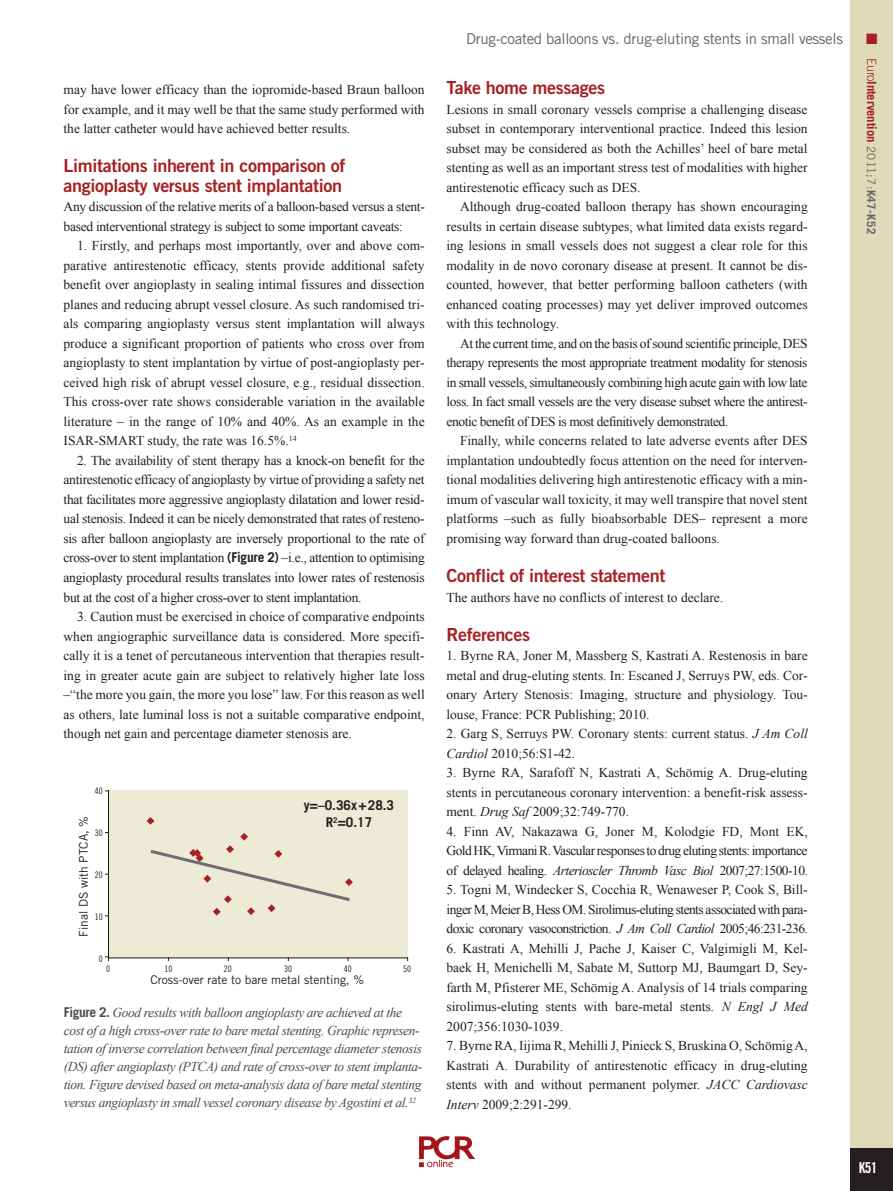
<style>
.page{position:relative;width:893px;height:1191px;background:#fff}
.page>*{position:absolute;margin:0;border:0;box-sizing:border-box;transform-origin:0 0}
.t1{font:18px/19.5px "Trade Gothic LT Std Bd 2";letter-spacing:-.02em;color:#a72023}
.t2{font:15px "Trade Gothic LT Std";letter-spacing:-.02em;color:#636366}
.t3{font:15px "Trade Gothic LT Std Bd Cn 20";color:#fff}
.t4{font:15px "Zapf Dingbats ITC";color:#a72023}
.t5{font:13.5px/19.5px "Times New Roman";color:#231f20;text-align:justify}
.t6{font:italic 13.5px/18px "Times New Roman";letter-spacing:-.03em;color:#4b4c4d}
.t7{font:13.5px/19.5px "Times New Roman";letter-spacing:-.02em;color:#231f20}
.t8{font:700 13.5px/17.5px "Trade Gothic LT Std";color:#231f20;text-align:center}
.t9{font:700 12.75px "Trade Gothic LT Std";letter-spacing:-.01em;color:#a72023}
.t10{font:12px "Trade Gothic LT Std";color:#231f20}
.t11{font:9px "Trade Gothic LT Std Cn 18";color:#231f20}
.s1{font-family:"Trade Gothic LT Std";font-weight:700}
.s2{font-family:"Trade Gothic LT Std";font-weight:700;font-style:normal}
.s3{font-weight:300}
.s4{font-weight:400;font-size:11.7px;color:#636366}
.s5{font-size:11.7px;color:#636366}
.s6{font-style:italic}
</style>
<div class="page">
<img style="left:419px;top:1136px;width:56px;height:32px">
<div style="left:850px;top:0;width:43px;height:1191px;background:#dedaba"></div>
<div style="left:850px;top:1148px;width:43px;height:43px;background:#231f20"></div>
<div style="left:107px;top:916px;width:302px;height:43px;background:#edebd5"></div>
<div style="left:105px;top:790px;width:303px;height:126px;background:#edebd5"></div>
<svg style="left:105px;top:956px;width:4px;height:5px"></svg>
<p class="t5" style="left:64px;top:81px;width:363px">may have lower efficacy than the iopromide-based Braun balloon for example, and it may well be that the same study performed with the latter catheter would have achieved better results.</p>
<h1 class="t1" style="left:64px;top:158px;width:284px">Limitations inherent in comparison of angioplasty versus stent implantation</h1>
<p class="t7" style="left:64px;top:198px;width:363px">Any discussion of the relative merits of a balloon-based versus a stent&shy;based interventional strategy is subject to some important caveats:</p>
<p class="t5" style="left:64px;top:237px;width:363px;text-indent:14px">1. Firstly, and perhaps most importantly, over and above com&shy;parative antirestenotic efficacy, stents provide additional safety benefit over angioplasty in sealing intimal fissures and dissection planes and reducing abrupt vessel closure. As such randomised tri&shy;als comparing angioplasty versus stent implantation will always produce a significant proportion of patients who cross over from angioplasty to stent implantation by virtue of post-angioplasty per&shy;ceived high risk of abrupt vessel closure, e.g., residual dissection.<br>This cross-over rate shows considerable variation in the available literature – in the range of 10% and 40%. As an example in the ISAR-SMART study, the rate was 16.5%.<sup>14</sup></p>
<p class="t5" style="left:64px;top:452px;width:363px;text-indent:14px">2. The availability of stent therapy has a knock-on benefit for the antirestenotic efficacy of angioplasty by virtue of providing a safety net that facilitates more aggressive angioplasty dilatation and lower resid&shy;ual stenosis. Indeed it can be nicely demonstrated that rates of resteno&shy;sis after balloon angioplasty are inversely proportional to the rate of cross-over to stent implantation <span class="s1">(Figure 2)</span> –i.e., attention to optimising angioplasty procedural results translates into lower rates of restenosis but at the cost of a higher cross-over to stent implantation.</p>
<p class="t5" style="left:64px;top:608px;width:363px;text-indent:14px">3. Caution must be exercised in choice of comparative endpoints when angiographic surveillance data is considered. More specifi&shy;cally it is a tenet of percutaneous intervention that therapies result&shy;ing in greater acute gain are subject to relatively higher late loss –“the more you gain, the more you lose” law. For this reason as well as others, late luminal loss is not a suitable comparative endpoint, though net gain and percentage diameter stenosis are.</p>
<p class="t11" style="left:95px;top:786px;width:9px">40</p>
<p class="t11" style="left:95px;top:828px;width:9px">30</p>
<p class="t11" style="left:95px;top:870px;width:9px">20</p>
<p class="t11" style="left:95px;top:911px;width:9px">10</p>
<p class="t11" style="left:99px;top:953px;width:5px">0</p>
<p class="t10" style="left:79px;top:937px;width:122px;rotate:-90deg">Final DS with PTCA, %</p>
<p class="t8" style="left:304px;top:797px;width:92px">y=–0.36x+28.3<br>R<sup>2</sup>=0.17</p>
<p class="t11" style="left:106px;top:963px;width:5px">0</p>
<p class="t11" style="left:164px;top:963px;width:9px">10</p>
<p class="t11" style="left:224px;top:963px;width:9px">20</p>
<p class="t11" style="left:284px;top:963px;width:9px">30</p>
<p class="t11" style="left:344px;top:963px;width:9px">40</p>
<p class="t11" style="left:403px;top:963px;width:9px">50</p>
<p class="t10" style="left:150px;top:975px;width:215px">Cross-over rate to bare metal stenting, %</p>
<p class="t6" style="left:64px;top:1005px;width:360px"><span class="s2">Figure 2.</span> Good results with balloon angioplasty are achieved at the cost of a high cross-over rate to bare metal stenting. Graphic represen&shy;tation of inverse correlation between final percentage diameter stenosis (DS) after angioplasty (PTCA) and rate of cross-over to stent implanta&shy;tion. Figure devised based on meta-analysis data of bare metal stenting versus angioplasty in small vessel coronary disease by Agostini et al.<sup>32</sup></p>
<p class="t2" style="left:466px;top:33px;width:378px">Drug-coated balloons vs. drug-eluting stents in small vessels</p>
<p class="t4" style="left:866px;top:33px;width:13px">■</p>
<p class="t9" style="left:877px;top:58px;width:177px;rotate:90deg"><span class="s3">Euro</span>Intervention <span class="s4">2011;7:</span><span class="s5">K47-K52</span></p>
<h1 class="t1" style="left:446px;top:80px;width:160px">Take home messages</h1>
<p class="t5" style="left:446px;top:101px;width:363px">Lesions in small coronary vessels comprise a challenging disease subset in contemporary interventional practice. Indeed this lesion subset may be considered as both the Achilles’ heel of bare metal stenting as well as an important stress test of modalities with higher antirestenotic efficacy such as DES.</p>
<p class="t5" style="left:446px;top:198px;width:363px;text-indent:14px">Although drug-coated balloon therapy has shown encouraging results in certain disease subtypes, what limited data exists regard&shy;ing lesions in small vessels does not suggest a clear role for this modality in de novo coronary disease at present. It cannot be dis&shy;counted, however, that better performing balloon catheters (with enhanced coating processes) may yet deliver improved outcomes with this technology.</p>
<p class="t5" style="left:446px;top:335px;width:363px;text-indent:14px">At the current time, and on the basis of sound scientific principle, DES therapy represents the most appropriate treatment modality for stenosis in small vessels, simultaneously combining high acute gain with low late loss. In fact small vessels are the very disease subset where the antirest&shy;enotic benefit of DES is most definitively demonstrated.</p>
<p class="t5" style="left:446px;top:432px;width:363px;text-indent:14px">Finally, while concerns related to late adverse events after DES implantation undoubtedly focus attention on the need for interven&shy;tional modalities delivering high antirestenotic efficacy with a min&shy;imum of vascular wall toxicity, it may well transpire that novel stent platforms –such as fully bioabsorbable DES– represent a more promising way forward than drug-coated balloons.</p>
<h1 class="t1" style="left:446px;top:567px;width:220px">Conflict of interest statement</h1>
<p class="t5" style="left:446px;top:588px;width:278px">The authors have no conflicts of interest to declare.</p>
<h1 class="t1" style="left:446px;top:626px;width:85px">References</h1>
<p class="t5" style="left:446px;top:647px;width:363px">1. Byrne RA, Joner M, Massberg S, Kastrati A. Restenosis in bare metal and drug-eluting stents. In: Escaned J, Serruys PW, eds. Cor&shy;onary Artery Stenosis: Imaging, structure and physiology. Tou&shy;louse, France: PCR Publishing; 2010.</p>
<p class="t5" style="left:446px;top:725px;width:363px">2. Garg S, Serruys PW. Coronary stents: current status. <span class="s6">J Am Coll<br>Cardiol</span> 2010;56:S1-42.</p>
<p class="t5" style="left:446px;top:764px;width:363px">3. Byrne RA, Sarafoff N, Kastrati A, Schömig A. Drug-eluting stents in percutaneous coronary intervention: a benefit-risk assess&shy;ment. <span class="s6">Drug Saf</span> 2009;32:749-770.</p>
<p class="t5" style="left:446px;top:822px;width:363px">4. Finn AV, Nakazawa G, Joner M, Kolodgie FD, Mont EK, Gold HK, Virmani R. Vascular responses to drug eluting stents: importance of delayed healing. <span class="s6">Arterioscler Thromb Vasc Biol</span> 2007;27:1500-10.</p>
<p class="t5" style="left:446px;top:881px;width:363px">5. Togni M, Windecker S, Cocchia R, Wenaweser P, Cook S, Bill&shy;inger M, Meier B, Hess OM. Sirolimus-eluting stents associated with para&shy;doxic coronary vasoconstriction. <span class="s6">J Am Coll Cardiol</span> 2005;46:231-236.</p>
<p class="t5" style="left:446px;top:939px;width:363px">6. Kastrati A, Mehilli J, Pache J, Kaiser C, Valgimigli M, Kel&shy;baek H, Menichelli M, Sabate M, Suttorp MJ, Baumgart D, Sey&shy;farth M, Pfisterer ME, Schömig A. Analysis of 14 trials comparing sirolimus-eluting stents with bare-metal stents. <span class="s6">N Engl J Med </span>2007;356:1030-1039.</p>
<p class="t5" style="left:446px;top:1037px;width:363px">7. Byrne RA, Iijima R, Mehilli J, Pinieck S, Bruskina O, Schömig A, Kastrati A. Durability of antirestenotic efficacy in drug-eluting stents with and without permanent polymer. <span class="s6">JACC Cardiovasc Interv</span> 2009;2:291-299.</p>
<p class="t3" style="left:859px;top:1159px;width:20px">K51</p>
</div>
